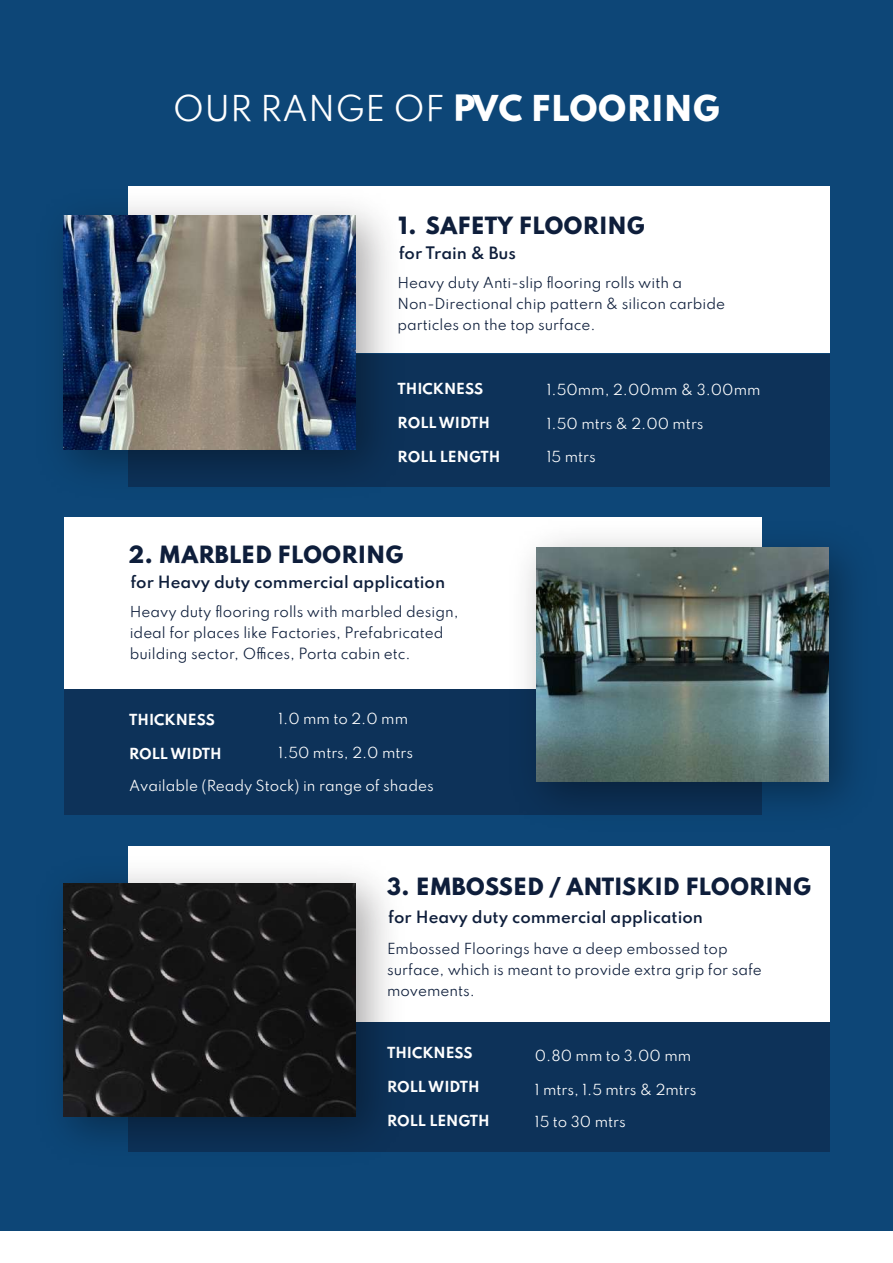
<style>
.page{position:relative;width:893px;height:1263px;background:#0d4677}
.page>*{position:absolute;margin:0;border:0;box-sizing:border-box;transform-origin:0 0}
.t1{font:800 31.5px "Spartan";color:#fff}
.t2{font:800 21px "Spartan";color:#0e1e3b}
.t3{font:600 15px "Spartan";color:#0e1e3b}
.t4{font:13.5px/21px "Spartan";color:#0e1e3b}
.t5{font:13.5px "Spartan";color:#fff}
.t6{font:700 13.5px "Spartan";color:#fff}
.s1{font-weight:400}
</style>
<div class="page">
<div style="left:0;top:1231px;width:893px;height:32px;background:#fff"></div>
<div style="left:128px;top:187px;width:701px;height:166px;background:#fff"></div>
<div style="left:128px;top:354px;width:701px;height:133px;background:#0d3259"></div>
<img style="left:61px;top:186px;width:356px;height:286px">
<img style="left:64px;top:216px;width:291px;height:233px">
<div style="left:65px;top:687px;width:697px;height:128px;background:#0d3259"></div>
<div style="left:65px;top:517px;width:697px;height:171px;background:#fff"></div>
<img style="left:496px;top:538px;width:356px;height:266px">
<img style="left:536px;top:548px;width:292px;height:233px">
<div style="left:128px;top:846px;width:701px;height:176px;background:#fff"></div>
<div style="left:128px;top:1022px;width:701px;height:130px;background:#0d3259"></div>
<img style="left:61px;top:873px;width:326px;height:267px">
<img style="left:64px;top:883px;width:291px;height:233px">
<h1 class="t1" style="left:173px;top:83px;width:549px"><span class="s1">OUR RANGE OF</span> PVC FLOORING</h1>
<h2 class="t2" style="left:399px;top:209px;width:248px">1. SAFETY FLOORING</h2>
<h2 class="t2" style="left:404px;top:215px;width:248px">1. SAFETY FLOORING</h2>
<p class="t3" style="left:399px;top:242px;width:119px">for Train &amp; Bus</p>
<p class="t4" style="left:397px;top:272px;width:329px">Heavy duty Anti-slip flooring rolls with a<br>Non-Directional chip pattern &amp; silicon carbide particles on the top surface.</p>
<p class="t6" style="left:397px;top:378px;width:87px">THICKNESS</p>
<p class="t5" style="left:547px;top:380px;width:215px">1.50mm, 2.00mm &amp; 3.00mm</p>
<p class="t5" style="left:547px;top:414px;width:158px">1.50 mtrs &amp; 2.00 mtrs</p>
<p class="t5" style="left:547px;top:446px;width:50px">15 mtrs</p>
<p class="t6" style="left:397px;top:412px;width:94px">ROLL WIDTH</p>
<p class="t6" style="left:397px;top:446px;width:104px">ROLL LENGTH</p>
<h2 class="t2" style="left:129px;top:538px;width:276px">2. MARBLED FLOORING</h2>
<p class="t3" style="left:130px;top:570px;width:316px">for Heavy duty commercial application</p>
<p class="t4" style="left:130px;top:601px;width:330px">Heavy duty flooring rolls with marbled design, ideal for places like Factories, Prefabricated building sector, Offices, Porta cabin etc.</p>
<p class="t6" style="left:129px;top:709px;width:87px">THICKNESS</p>
<p class="t5" style="left:278px;top:709px;width:131px">1.0 mm to 2.0 mm</p>
<p class="t5" style="left:278px;top:742px;width:136px">1.50 mtrs, 2.0 mtrs</p>
<p class="t5" style="left:129px;top:776px;width:306px">Available (Ready Stock) in range of shades</p>
<p class="t6" style="left:129px;top:743px;width:94px">ROLL WIDTH</p>
<h2 class="t2" style="left:387px;top:870px;width:426px">3. EMBOSSED / ANTISKID FLOORING</h2>
<p class="t3" style="left:388px;top:905px;width:316px">for Heavy duty commercial application</p>
<p class="t4" style="left:387px;top:938px;width:376px">Embossed Floorings have a deep embossed top surface, which is meant to provide extra grip for safe movements.</p>
<p class="t6" style="left:387px;top:1042px;width:87px">THICKNESS</p>
<p class="t5" style="left:535px;top:1045px;width:158px">0.80 mm to 3.00 mm</p>
<p class="t5" style="left:535px;top:1079px;width:163px">1 mtrs, 1.5 mtrs &amp; 2mtrs</p>
<p class="t5" style="left:535px;top:1111px;width:92px">15 to 30 mtrs</p>
<p class="t6" style="left:387px;top:1076px;width:94px">ROLL WIDTH</p>
<p class="t6" style="left:387px;top:1110px;width:104px">ROLL LENGTH</p>
</div>
